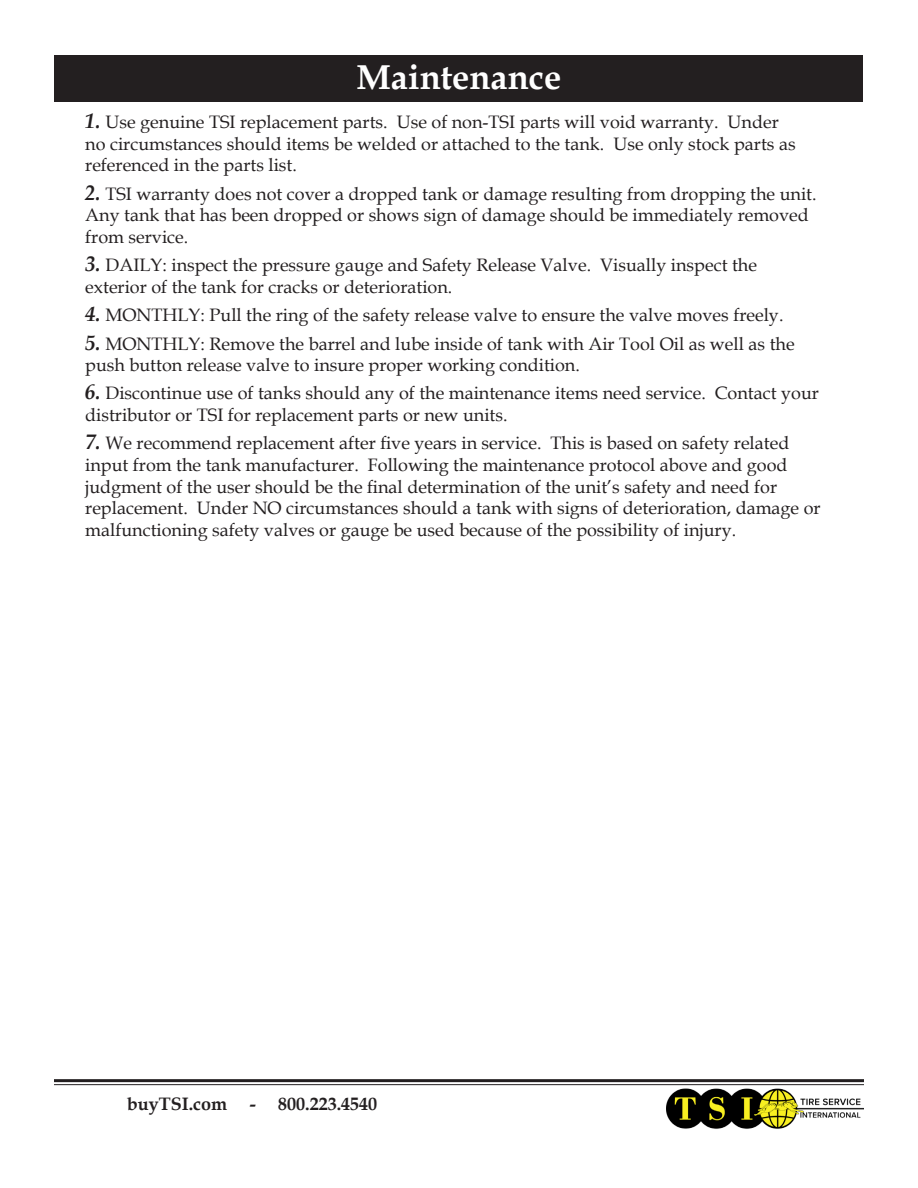
<style>
.page{position:relative;width:918px;height:1188px;background:#fff}
.page>*{position:absolute;margin:0;border:0;box-sizing:border-box;transform-origin:0 0}
.t1{font:700 34.5px "Book Antiqua";color:#fff}
.t2{font:18px/21.6px "Book Antiqua";color:#231f20}
.t3{font:700 18px "Book Antiqua";color:#231f20}
.s1{font-weight:700;font-style:italic;font-size:21px}
</style>
<div class="page">
<hr style="left:54px;top:1079px;width:810px;height:3px;background:#231f20">
<hr style="left:54px;top:1084px;width:810px;height:1px;background:#231f20">
<img style="left:666px;top:1084px;width:198px;height:45px">
<div style="left:55px;top:55px;width:808px;height:47px;background:#231f20"></div>
<p class="t1" style="left:356px;top:54px;width:207px">Maintenance</p>
<p class="t2" style="left:85px;top:111px;width:712px"><span class="s1">1.</span> Use genuine TSI replacement parts. Use of non-TSI parts will void warranty. Under no circumstances should items be welded or attached to the tank. Use only stock parts as referenced in the parts list.</p>
<p class="t2" style="left:85px;top:182px;width:733px"><span class="s1">2.</span> TSI warranty does not cover a dropped tank or damage resulting from dropping the unit.<br>Any tank that has been dropped or shows sign of damage should be immediately removed from service.</p>
<p class="t2" style="left:85px;top:254px;width:673px"><span class="s1">3.</span> DAILY: inspect the pressure gauge and Safety Release Valve. Visually inspect the exterior of the tank for cracks or deterioration.</p>
<p class="t2" style="left:85px;top:304px;width:700px"><span class="s1">4.</span> MONTHLY: Pull the ring of the safety release valve to ensure the valve moves freely.</p>
<p class="t2" style="left:85px;top:332px;width:711px"><span class="s1">5.</span> MONTHLY: Remove the barrel and lube inside of tank with Air Tool Oil as well as the push button release valve to insure proper working condition.</p>
<p class="t2" style="left:85px;top:382px;width:735px"><span class="s1">6.</span> Discontinue use of tanks should any of the maintenance items need service. Contact your distributor or TSI for replacement parts or new units.</p>
<p class="t2" style="left:85px;top:432px;width:737px"><span class="s1">7.</span> We recommend replacement after five years in service. This is based on safety related input from the tank manufacturer. Following the maintenance protocol above and good judgment of the user should be the final determination of the unit’s safety and need for replacement. Under NO circumstances should a tank with signs of deterioration, damage or malfunctioning safety valves or gauge be used because of the possibility of injury.</p>
<p class="t3" style="left:127px;top:1092px;width:102px">buyTSI.com</p>
<p class="t3" style="left:250px;top:1092px;width:129px">- 800.223.4540</p>
</div>
